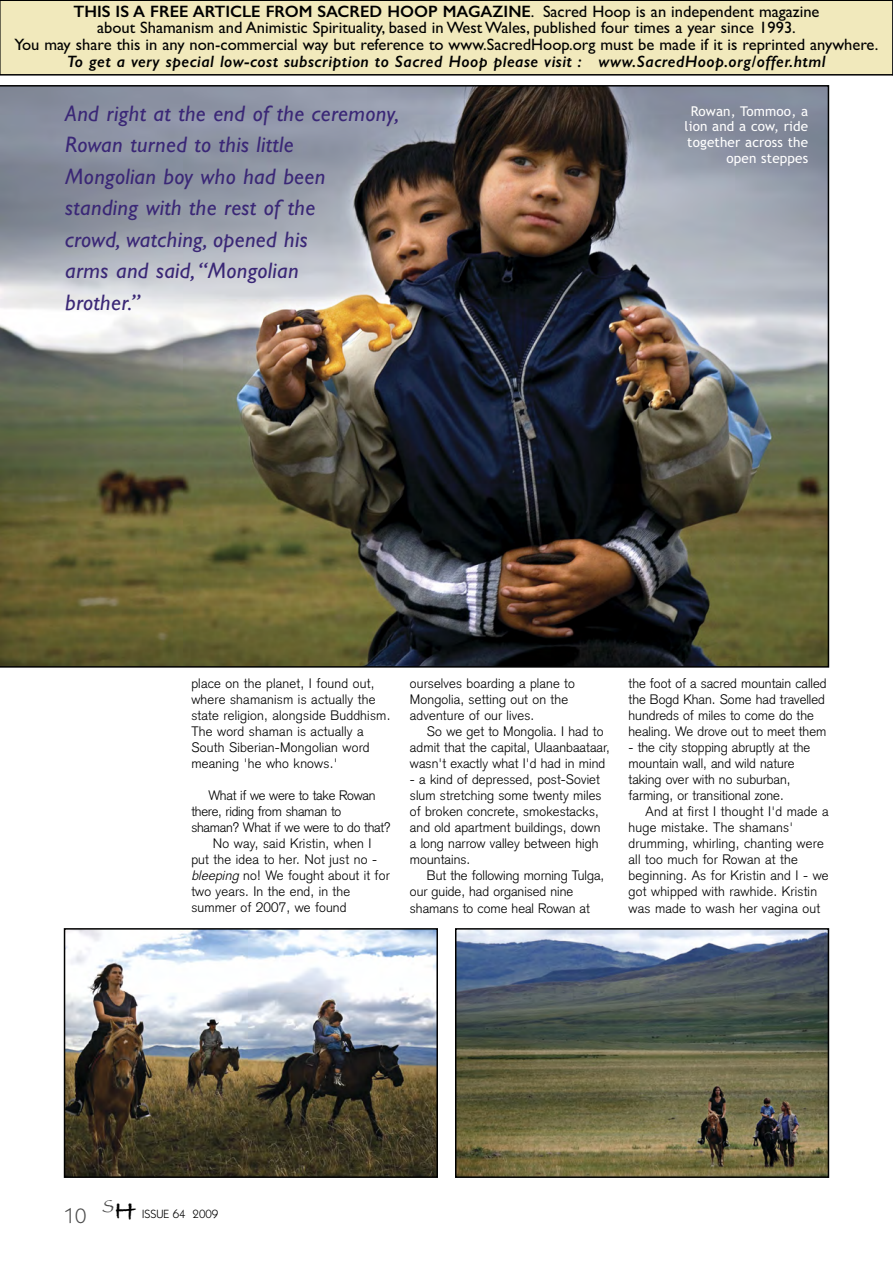
<style>
.page{position:relative;width:893px;height:1263px;background:#fff}
.page>*{position:absolute;margin:0;border:0;box-sizing:border-box;transform-origin:0 0}
.t1{font:italic 22.5px/31.5px "Gill Sans";letter-spacing:.015em;color:#3a2776}
.t2{font:21px "Kabel IT Cby BT";color:#4d4d4d}
.t3{font:18px "Papyrus";color:#4d4d4d}
.t4{font:16.5px/16px "Gill Sans";color:#000;text-align:center}
.t5{font:italic 600 16.5px "Gill Sans";letter-spacing:.025em;color:#000}
.t6{font:300 13.5px/16px "Akzidenz Grotesk";letter-spacing:.005em;color:#000}
.t7{font:300 13.5px "Akzidenz Grotesk";letter-spacing:-.015em;color:#000}
.t8{font:13.5px/15.8px "Trebuchet MS";letter-spacing:.01em;color:#fff;text-align:right}
.t9{font:12px "Kabel IT Cby BT";color:#000}
.s1{font-weight:600}
.s2{font-style:italic}
.s3{font-family:"Bradley Hand ITCTT";font-weight:700;font-size:27px;color:#000}
</style>
<div class="page">
<img style="left:0;top:85px;width:829px;height:583px">
<img style="left:67px;top:931px;width:368px;height:244px">
<div style="left:64px;top:928px;width:374px;height:250px;border:2px solid #000"></div>
<img style="left:458px;top:931px;width:368px;height:244px">
<div style="left:455px;top:928px;width:374px;height:250px;border:2px solid #000"></div>
<div style="left:0;top:0;width:892px;height:76px;background:#f1e9bc"></div>
<svg style="left:892px;top:0;width:1px;height:76px"></svg>
<p class="t4" style="left:14px;top:6px;width:865px"><span class="s1">THIS IS A FREE ARTICLE FROM SACRED HOOP MAGAZINE</span>. Sacred Hoop is an independent magazine<br>about Shamanism and Animistic Spirituality, based in West Wales, published four times a year since 1993.<br>You may share this in any non-commercial way but reference to www.SacredHoop.org must be made if it is reprinted anywhere.</p>
<p class="t5" style="left:67px;top:55px;width:760px">To get a very special low-cost subscription to Sacred Hoop please visit : www.SacredHoop.org/offer.html</p>
<h1 class="t1" style="left:65px;top:100px;width:336px">And right at the end of the ceremony,<br>Rowan turned to this little<br>Mongolian boy who had been standing with the rest of the<br>crowd, watching, opened his<br>arms and said, “Mongolian<br>brother.”</h1>
<p class="t8" style="left:685px;top:104px;width:125px">Rowan, Tommoo, a lion and a cow, ride together across the open steppes</p>
<p class="t6" style="left:191px;top:677px;width:201px">place on the planet, I found out, where shamanism is actually the state religion, alongside Buddhism.<br>The word shaman is actually a<br>South Siberian-Mongolian word meaning 'he who knows.'</p>
<p class="t7" style="left:208px;top:790px;width:169px">What if we were to take Rowan</p>
<p class="t7" style="left:191px;top:806px;width:151px">there, riding from shaman to</p>
<p class="t7" style="left:191px;top:823px;width:201px">shaman? What if we were to do that?</p>
<p class="t6" style="left:213px;top:837px;width:160px">No way, said Kristin, when I</p>
<p class="t6" style="left:191px;top:853px;width:187px">put the idea to her. Not just no -</p>
<p class="t6" style="left:191px;top:869px;width:200px"><span class="s2">bleeping</span> no! We fought about it for</p>
<p class="t6" style="left:191px;top:885px;width:160px">two years. In the end, in the</p>
<p class="t6" style="left:191px;top:901px;width:157px">summer of 2007, we found</p>
<p class="t6" style="left:410px;top:677px;width:166px">ourselves boarding a plane to<br>Mongolia, setting out on the adventure of our lives.</p>
<p class="t6" style="left:410px;top:725px;width:201px;text-indent:17px">So we get to Mongolia. I had to admit that the capital, Ulaanbaataar, wasn't exactly what I'd had in mind</p>
<p class="t6" style="left:410px;top:773px;width:193px">- a kind of depressed, post-Soviet slum stretching some twenty miles of broken concrete, smokestacks, and old apartment buildings, down a long narrow valley between high mountains.</p>
<p class="t6" style="left:410px;top:869px;width:196px;text-indent:17px">But the following morning Tulga, our guide, had organised nine shamans to come heal Rowan at</p>
<p class="t6" style="left:629px;top:677px;width:200px">the foot of a sacred mountain called the Bogd Khan. Some had travelled hundreds of miles to come do the healing. We drove out to meet them</p>
<p class="t6" style="left:629px;top:741px;width:183px">- the city stopping abruptly at the mountain wall, and wild nature taking over with no suburban, farming, or transitional zone.</p>
<p class="t6" style="left:629px;top:805px;width:202px;text-indent:17px">And at first I thought I'd made a huge mistake. The shamans' drumming, whirling, chanting were all too much for Rowan at the beginning. As for Kristin and I - we got whipped with rawhide. Kristin was made to wash her vagina out</p>
<h2 class="t2" style="left:64px;top:1202px;width:24px">10</h2>
<h3 class="t3" style="left:102px;top:1195px;width:34px">S<span class="s3">H</span></h3>
<p class="t9" style="left:142px;top:1206px;width:78px">ISSUE 64 2009</p>
</div>
